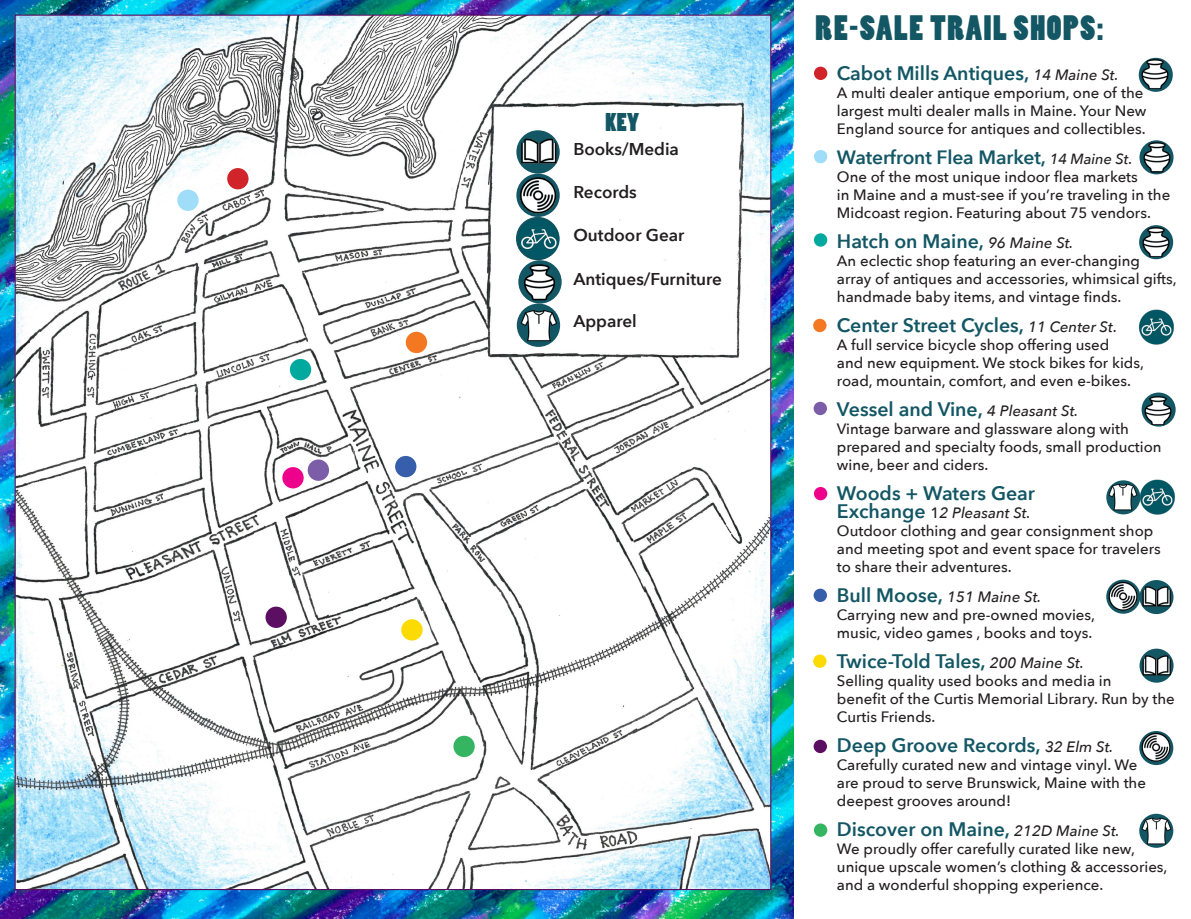
<style>
.page{position:relative;width:1191px;height:919px;background:#fff}
.page>*{position:absolute;margin:0;border:0;box-sizing:border-box;transform-origin:0 0}
.t1{font:33px "Poplar Std";letter-spacing:.05em;color:#135764}
.t2{font:24px "Poplar Std";color:#135764}
.bus_name{font:600 19.5px "Avenir Next";color:#135764}
.t3{font:600 19.2px "Avenir Next";letter-spacing:-.005em;color:#135764}
.t4{font:600 17.1px "Avenir Next";color:#231f20}
.t5{font:500 15px/18px "Avenir Next";color:#231f20}
.t6{font:italic 500 15px "Avenir Next";color:#231f20}
.s1{font-weight:500;font-style:italic;font-size:15px;color:#231f20}
.s2{font-weight:500;font-style:italic;font-size:14.7px;color:#231f20}
.s3{font-weight:500;font-size:15px;color:#231f20}
.s4{font-weight:600;font-style:normal;font-size:19.5px;color:#135764}
.s5{font-style:normal}
</style>
<div class="page">
<div style="left:1140px;top:581px;width:32px;height:32px;background:#135764;border-radius:50%"></div>
<div style="left:1139px;top:580px;width:34px;height:34px;border:2px solid #135764;border-radius:50%"></div>
<img style="left:0;top:0;width:793px;height:918px">
<img style="left:17px;top:17px;width:752px;height:870px">
<div style="left:814px;top:233px;width:13px;height:14px;background:#00a99e;border-radius:50%"></div>
<div style="left:814px;top:150px;width:13px;height:13px;background:#9fddf8;border-radius:50%"></div>
<div style="left:814px;top:487px;width:13px;height:13px;background:#ed028c;border-radius:50%"></div>
<div style="left:813px;top:588px;width:14px;height:14px;background:#375eab;border-radius:50%"></div>
<div style="left:814px;top:67px;width:13px;height:13px;background:#d1232a;border-radius:50%"></div>
<div style="left:814px;top:823px;width:13px;height:13px;background:#35b562;border-radius:50%"></div>
<div style="left:813px;top:739px;width:14px;height:14px;background:#5c0e62;border-radius:50%"></div>
<div style="left:813px;top:319px;width:13px;height:13px;background:#f47721;border-radius:50%"></div>
<div style="left:518px;top:132px;width:40px;height:40px;background:#135764;border-radius:50%"></div>
<div style="left:516px;top:130px;width:43px;height:44px;border:3px solid #135764;border-radius:50%"></div>
<img style="left:518px;top:135px;width:39px;height:33px">
<div style="left:516px;top:174px;width:43px;height:43px;border:3px solid #135764;border-radius:50%"></div>
<img style="left:518px;top:177px;width:39px;height:37px">
<div style="left:518px;top:260px;width:43px;height:43px;border:3px solid #135764;border-radius:50%"></div>
<div style="left:518px;top:305px;width:40px;height:40px;background:#135764;border-radius:50%"></div>
<div style="left:517px;top:303px;width:43px;height:44px;border:3px solid #135764;border-radius:50%"></div>
<div style="left:282px;top:467px;width:22px;height:21px;background:#ed028c;border-radius:50%"></div>
<div style="left:308px;top:459px;width:21px;height:21px;background:#7c5da7;border-radius:50%"></div>
<div style="left:401px;top:619px;width:21px;height:21px;background:#fcda04;border-radius:50%"></div>
<div style="left:406px;top:332px;width:21px;height:21px;background:#f47721;border-radius:50%"></div>
<div style="left:227px;top:168px;width:21px;height:21px;background:#d1232a;border-radius:50%"></div>
<div style="left:813px;top:401px;width:14px;height:14px;background:#7c5da7;border-radius:50%"></div>
<div style="left:395px;top:456px;width:21px;height:21px;background:#375eab;border-radius:50%"></div>
<div style="left:265px;top:606px;width:22px;height:21px;background:#5c0e62;border-radius:50%"></div>
<div style="left:813px;top:654px;width:13px;height:13px;background:#fcda04;border-radius:50%"></div>
<div style="left:177px;top:189px;width:22px;height:22px;background:#9fddf8;border-radius:50%"></div>
<div style="left:453px;top:735px;width:22px;height:22px;background:#35b562;border-radius:50%"></div>
<img style="left:1140px;top:581px;width:31px;height:26px">
<div style="left:1139px;top:140px;width:34px;height:34px;border:2px solid #135764;border-radius:50%"></div>
<img style="left:1141px;top:142px;width:31px;height:30px">
<div style="left:1139px;top:225px;width:34px;height:34px;border:2px solid #135764;border-radius:50%"></div>
<img style="left:1140px;top:227px;width:30px;height:29px">
<div style="left:1141px;top:392px;width:34px;height:34px;border:2px solid #135764;border-radius:50%"></div>
<img style="left:1142px;top:395px;width:31px;height:30px">
<div style="left:1138px;top:58px;width:34px;height:34px;border:2px solid #135764;border-radius:50%"></div>
<img style="left:1139px;top:59px;width:31px;height:30px">
<div style="left:1139px;top:730px;width:34px;height:35px;border:2px solid #135764;border-radius:50%"></div>
<img style="left:1140px;top:731px;width:31px;height:31px">
<div style="left:1106px;top:579px;width:34px;height:34px;border:2px solid #135764;border-radius:50%"></div>
<img style="left:1107px;top:580px;width:31px;height:31px">
<svg style="left:1140px;top:649px;width:32px;height:32px"></svg>
<div style="left:1139px;top:648px;width:34px;height:34px;border:2px solid #135764;border-radius:50%"></div>
<img style="left:1140px;top:650px;width:31px;height:25px">
<svg style="left:1107px;top:481px;width:32px;height:32px"></svg>
<div style="left:1106px;top:480px;width:34px;height:34px;border:2px solid #135764;border-radius:50%"></div>
<div style="left:516px;top:217px;width:43px;height:43px;border:3px solid #135764;border-radius:50%"></div>
<img style="left:517px;top:217px;width:44px;height:43px">
<img style="left:1139px;top:479px;width:36px;height:36px">
<img style="left:1138px;top:309px;width:36px;height:36px">
<img style="left:520px;top:308px;width:38px;height:34px">
<img style="left:521px;top:263px;width:36px;height:37px">
<img style="left:1108px;top:484px;width:29px;height:26px">
<div style="left:1139px;top:813px;width:34px;height:34px;border:2px solid #135764;border-radius:50%"></div>
<img style="left:1141px;top:816px;width:30px;height:28px">
<div style="left:290px;top:359px;width:21px;height:21px;background:#00a99e;border-radius:50%"></div>
<p class="t2" style="left:605px;top:109px;width:35px">KEY</p>
<p class="t4" style="left:573px;top:134px;width:107px">Books/Media</p>
<p class="t4" style="left:573px;top:177px;width:65px">Records</p>
<p class="t4" style="left:573px;top:220px;width:112px">Outdoor Gear</p>
<p class="t4" style="left:573px;top:264px;width:150px">Antiques/Furniture</p>
<p class="t4" style="left:573px;top:306px;width:65px">Apparel</p>
<p class="t1" style="left:815px;top:10px;width:289px">RE-SALE TRAIL SHOPS:</p>
<p class="bus_name" style="left:837px;top:56px;width:283px">Cabot Mills Antiques, <span class="s1">14 Maine St.</span></p>
<p class="t5" style="left:837px;top:83px;width:311px">A multi dealer antique emporium, one of the largest multi dealer malls in Maine. Your New<br>England source for antiques and collectibles.</p>
<p class="t3" style="left:837px;top:141px;width:297px">Waterfront Flea Market, <span class="s2">14 Maine St</span><span class="s3">.</span></p>
<p class="t5" style="left:837px;top:167px;width:302px">One of the most unique indoor flea markets</p>
<p class="t5" style="left:837px;top:185px;width:335px">in Maine and a must-see if you’re traveling in the<br>Midcoast region. Featuring about 75 vendors.</p>
<p class="bus_name" style="left:837px;top:224px;width:238px">Hatch on Maine, <span class="s1">96 Maine St.</span></p>
<p class="t5" style="left:837px;top:251px;width:341px">An eclectic shop featuring an ever-changing array of antiques and accessories, whimsical gifts, handmade baby items, and vintage finds.</p>
<p class="bus_name" style="left:837px;top:308px;width:281px">Center Street Cycles, <span class="s1">11 Center St</span><span class="s3">.</span></p>
<p class="t5" style="left:837px;top:335px;width:274px">A full service bicycle shop offering used</p>
<p class="t5" style="left:837px;top:353px;width:308px">and new equipment. We stock bikes for kids, road, mountain, comfort, and even e-bikes.</p>
<p class="bus_name" style="left:837px;top:392px;width:243px">Vessel and Vine, <span class="s1">4 Pleasant St.</span></p>
<p class="t5" style="left:837px;top:419px;width:326px">Vintage barware and glassware along with prepared and specialty foods, small production wine, beer and ciders.</p>
<p class="bus_name" style="left:837px;top:476px;width:200px">Woods + Waters Gear</p>
<p class="t6" style="left:837px;top:500px;width:195px"><span class="s4">Exchange</span> <span class="s5">1</span>2 Pleasant St.</p>
<p class="t5" style="left:837px;top:521px;width:325px">Outdoor clothing and gear consignment shop and meeting spot and event space for travelers to share their adventures.</p>
<p class="t6" style="left:837px;top:584px;width:206px"><span class="s4">Bull Moose,</span> 151 Maine St.</p>
<p class="t5" style="left:837px;top:605px;width:260px">Carrying new and pre-owned movies,</p>
<p class="t5" style="left:837px;top:623px;width:257px">music, video games , books and toys.</p>
<p class="bus_name" style="left:837px;top:644px;width:248px">Twice-Told Tales, <span class="s1">200 Maine St.</span></p>
<p class="t5" style="left:837px;top:671px;width:276px">Selling quality used books and media in</p>
<p class="t5" style="left:837px;top:689px;width:339px">benefit of the Curtis Memorial Library. Run by the<br>Curtis Friends.</p>
<p class="bus_name" style="left:837px;top:728px;width:278px">Deep Groove Records, <span class="s1">32 Elm St.</span></p>
<p class="t5" style="left:837px;top:755px;width:310px">Carefully curated new and vintage vinyl. We are proud to serve Brunswick, Maine with the deepest grooves around!</p>
<p class="bus_name" style="left:837px;top:812px;width:284px">Discover on Maine, <span class="s1">212D Maine St.</span></p>
<p class="t5" style="left:837px;top:839px;width:332px">We proudly offer carefully curated like new, unique upscale women’s clothing &amp; accessories, and a wonderful shopping experience.</p>
</div>
